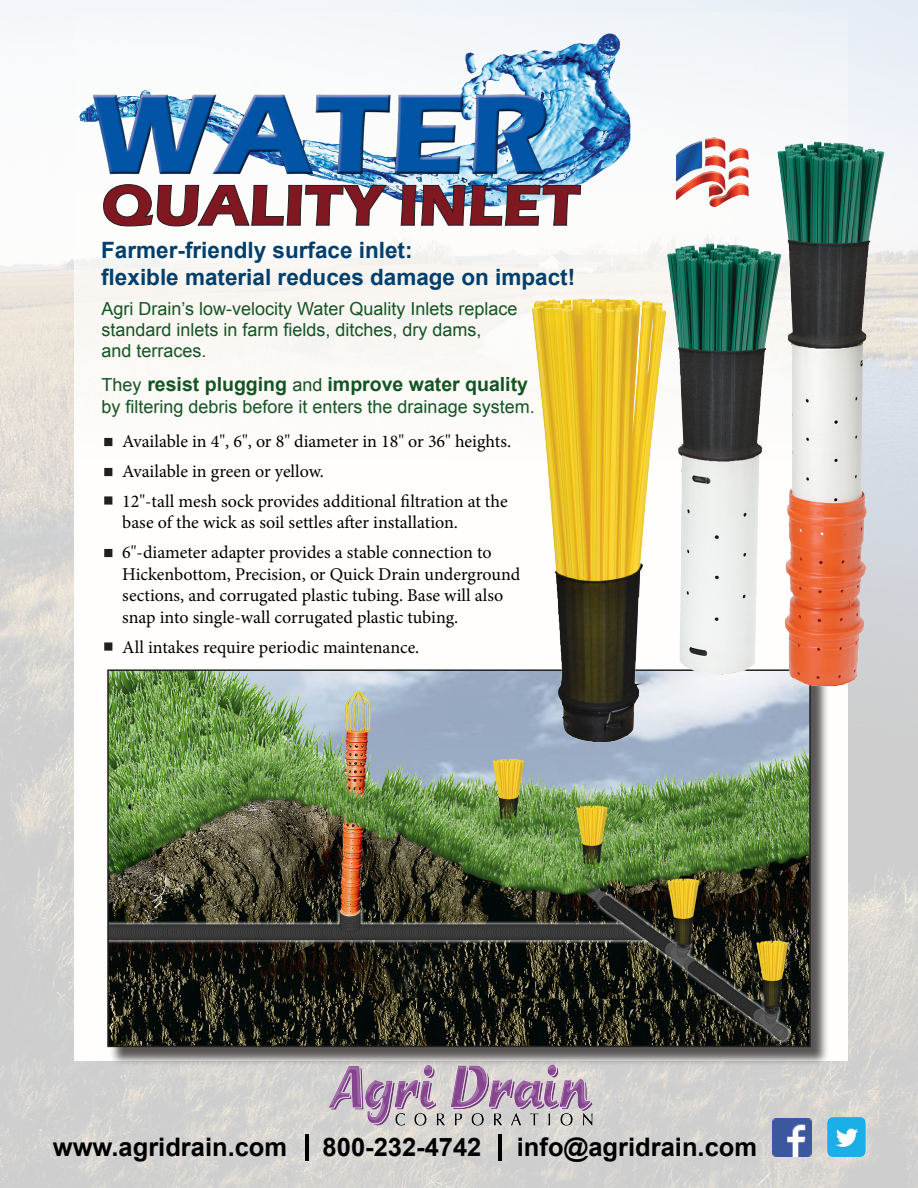
<style>
.page{position:relative;width:918px;height:1188px;background:#fff}
.page>*{position:absolute;margin:0;border:0;box-sizing:border-box;transform-origin:0 0}
.t1{font:700 59.7px "Eras ITC";color:#7f1821}
.t2{font:700 25.5px "Arial";color:#000}
.t3{font:700 22.5px "Arial";color:#003f6d}
.t4{font:700 19.5px "Arial";color:#145424}
.t5{font:18px/21.6px "Minion Pro";color:#000}
.t6{font:18px "Arial";color:#145424}
.s1{font-weight:400;font-size:18px}
</style>
<div class="page">
<img style="left:0;top:0;width:918px;height:1188px">
<div style="left:74px;top:13px;width:773px;height:1048px;background:#fffefc"></div>
<div style="left:110px;top:672px;width:719px;height:394px;background:#231f20;opacity:.75"></div>
<img style="left:110px;top:672px;width:698px;height:372px">
<img style="left:85px;top:8px;width:572px;height:243px">
<img style="left:595px;top:211px;width:198px;height:485px">
<img style="left:303px;top:1043px;width:319px;height:94px">
<hr style="left:498px;top:1134px;width:4px;height:27px;background:#000">
<hr style="left:305px;top:1134px;width:4px;height:27px;background:#000">
<img style="left:736px;top:109px;width:182px;height:579px">
<img style="left:526px;top:280px;width:163px;height:477px">
<div style="left:105px;top:643px;width:7px;height:7px;background:#231f20"></div>
<div style="left:104px;top:642px;width:8px;height:9px;border:2px solid #231f20"></div>
<div style="left:105px;top:550px;width:7px;height:6px;background:#231f20"></div>
<div style="left:104px;top:549px;width:8px;height:8px;border:2px solid #231f20"></div>
<div style="left:105px;top:497px;width:7px;height:7px;background:#231f20"></div>
<div style="left:104px;top:496px;width:8px;height:9px;border:2px solid #231f20"></div>
<div style="left:105px;top:469px;width:7px;height:6px;background:#231f20"></div>
<div style="left:104px;top:468px;width:8px;height:8px;border:2px solid #231f20"></div>
<div style="left:105px;top:439px;width:7px;height:6px;background:#231f20"></div>
<div style="left:104px;top:438px;width:8px;height:8px;border:2px solid #231f20"></div>
<img style="left:773px;top:1118px;width:38px;height:39px">
<img style="left:814px;top:1117px;width:68px;height:61px">
<img style="left:675px;top:137px;width:74px;height:70px">
<h1 class="t1" style="left:101px;top:171px;width:480px">QUALITY INLET</h1>
<p class="t3" style="left:101px;top:235px;width:313px">Farmer-friendly surface inlet:</p>
<p class="t3" style="left:101px;top:262px;width:475px">flexible material reduces damage on impact!</p>
<p class="t6" style="left:102px;top:296px;width:418px">Agri Drain’s low-velocity Water Quality Inlets replace</p>
<p class="t6" style="left:102px;top:317px;width:382px">standard inlets in farm fields, ditches, dry dams,</p>
<p class="t6" style="left:102px;top:338px;width:107px">and terraces.</p>
<p class="t4" style="left:102px;top:371px;width:428px"><span class="s1">They</span> resist plugging <span class="s1">and</span> improve water quality</p>
<p class="t6" style="left:102px;top:395px;width:435px">by filtering debris before it enters the drainage system.</p>
<p class="t5" style="left:122px;top:430px;width:390px">Available in 4", 6", or 8" diameter in 18" or 36" heights.</p>
<p class="t5" style="left:122px;top:460px;width:203px">Available in green or yellow.</p>
<p class="t5" style="left:122px;top:490px;width:387px">12"-tall mesh sock provides additional filtration at the</p>
<p class="t5" style="left:122px;top:512px;width:337px">base of the wick as soil settles after installation.</p>
<p class="t5" style="left:122px;top:542px;width:400px">6"-diameter adapter provides a stable connection to Hickenbottom, Precision, or Quick Drain underground sections, and corrugated plastic tubing. Base will also snap into single-wall corrugated plastic tubing.</p>
<p class="t5" style="left:122px;top:636px;width:299px">All intakes require periodic maintenance.</p>
<p class="t2" style="left:53px;top:1130px;width:236px">www.agridrain.com</p>
<p class="t2" style="left:323px;top:1130px;width:160px">800-232-4742</p>
<p class="t2" style="left:517px;top:1130px;width:242px">info@agridrain.com</p>
</div>
